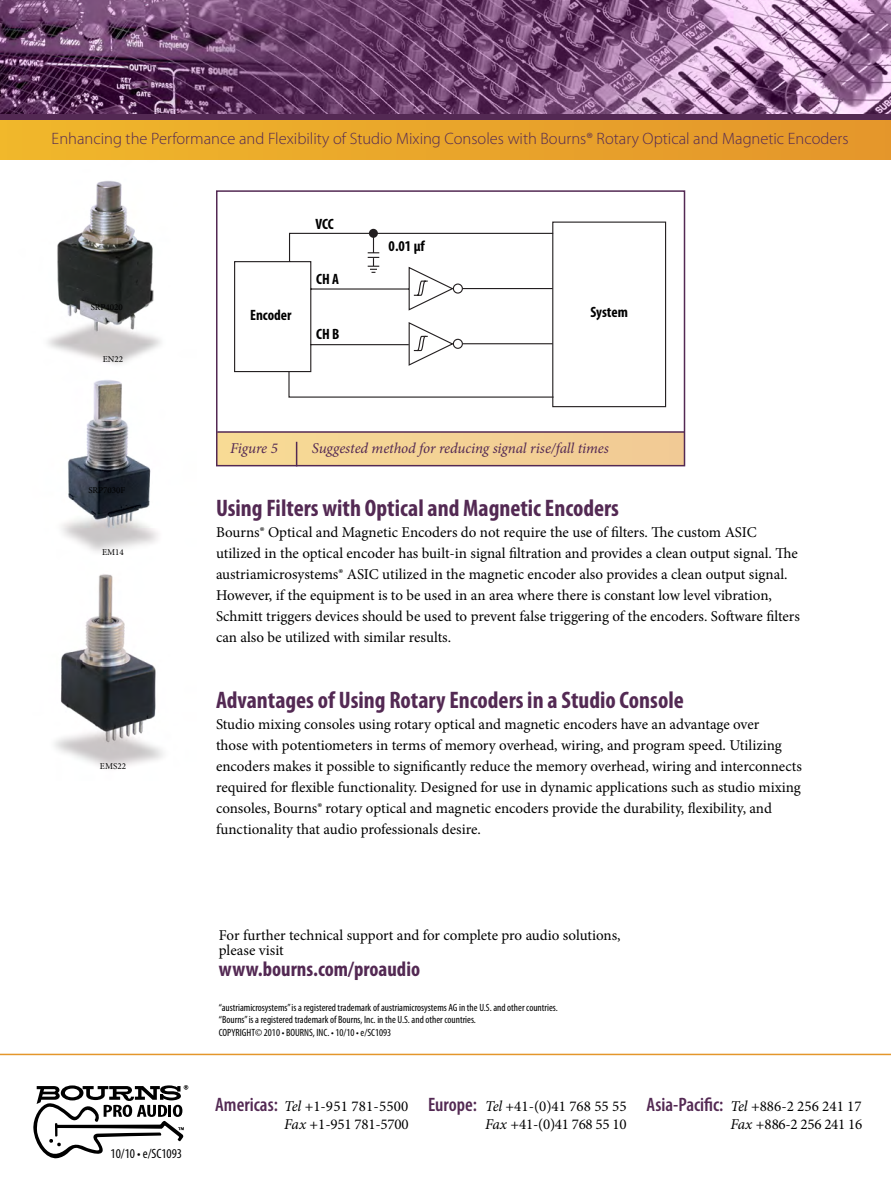
<style>
.page{position:relative;width:891px;height:1188px;background:#fff}
.page>*{position:absolute;margin:0;border:0;box-sizing:border-box;transform-origin:0 0}
.t1{font:700 condensed 24px "Myriad Pro";color:#532953}
.t2{font:700 condensed 21px "Myriad Pro";color:#532953}
.t3{font:300 16.5px "Myriad Pro";color:#532953}
.t4{font:15px/21px "Minion Pro";color:#000}
.t5{font:italic 15px "Minion Pro";letter-spacing:-.01em;color:#532953}
.t6{font:700 condensed 15px "Myriad Pro";color:#000}
.t7{font:condensed 13.5px "Myriad Pro";color:#000}
.t8{font:condensed 10.5px/12.6px "Myriad Pro";color:#000}
.t9{font:9px "Minion Pro";color:#000}
.s1{font-family:"Myriad Pro";font-weight:600;font-stretch:condensed;font-size:19.5px;color:#532953}
.s2{font-style:italic}
</style>
<div class="page">
<img style="left:12px;top:159px;width:189px;height:609px">
<img style="left:0;top:0;width:891px;height:115px">
<div style="left:0;top:117px;width:891px;height:42px;background:linear-gradient(to right,#f0b72b,#e4952b)"></div>
<div style="left:0;top:115px;width:891px;height:5px;background:#532953"></div>
<svg style="left:33px;top:1085px;width:155px;height:73px"></svg>
<div style="left:217px;top:432px;width:468px;height:33px;background:#f4d295"></div>
<hr style="left:217px;top:431px;width:468px;height:2px;background:#532953">
<svg style="left:296px;top:442px;width:1px;height:21px"></svg>
<div style="left:216px;top:190px;width:469px;height:276px;border:2px solid #532953"></div>
<hr style="left:0;top:1054px;width:891px;height:1px;background:#e4962b">
<svg style="left:234px;top:232px;width:318px;height:166px"></svg>
<div style="left:369px;top:229px;width:9px;height:9px;background:#231f20;border-radius:50%"></div>
<svg style="left:408px;top:280px;width:56px;height:86px"></svg>
<div style="left:552px;top:222px;width:114px;height:185px;border:1px solid #231f20"></div>
<p class="t3" style="left:52px;top:129px;width:798px">Enhancing the Performance and Flexibility of Studio Mixing Consoles with Bourns® Rotary Optical and Magnetic Encoders</p>
<p class="t9" style="left:91px;top:301px;width:34px">SRP4020</p>
<p class="t9" style="left:103px;top:353px;width:22px">EN22</p>
<p class="t9" style="left:88px;top:484px;width:38px">SRP7030F</p>
<p class="t9" style="left:102px;top:546px;width:23px">EM14</p>
<p class="t9" style="left:100px;top:760px;width:28px">EMS22</p>
<p class="t6" style="left:250px;top:307px;width:43px">Encoder</p>
<p class="t6" style="left:315px;top:216px;width:20px">VCC</p>
<p class="t6" style="left:316px;top:271px;width:24px">CH A</p>
<p class="t6" style="left:316px;top:326px;width:25px">CH B</p>
<p class="t6" style="left:389px;top:238px;width:38px">0.01 µf</p>
<p class="t6" style="left:590px;top:304px;width:39px">System</p>
<p class="t5" style="left:230px;top:438px;width:49px">Figure 5</p>
<p class="t5" style="left:312px;top:438px;width:298px">Suggested method for reducing signal rise/fall times</p>
<h1 class="t1" style="left:216px;top:494px;width:405px">Using Filters with Optical and Magnetic Encoders</h1>
<p class="t4" style="left:216px;top:521px;width:585px">Bourns® Optical and Magnetic Encoders do not require the use of filters. The custom ASIC utilized in the optical encoder has built-in signal filtration and provides a clean output signal. The austriamicrosystems® ASIC utilized in the magnetic encoder also provides a clean output signal.<br>However, if the equipment is to be used in an area where there is constant low level vibration, Schmitt triggers devices should be used to prevent false triggering of the encoders. Software filters can also be utilized with similar results.</p>
<h1 class="t1" style="left:216px;top:686px;width:469px">Advantages of Using Rotary Encoders in a Studio Console</h1>
<p class="t4" style="left:216px;top:713px;width:587px">Studio mixing consoles using rotary optical and magnetic encoders have an advantage over<br>those with potentiometers in terms of memory overhead, wiring, and program speed. Utilizing encoders makes it possible to significantly reduce the memory overhead, wiring and interconnects required for flexible functionality. Designed for use in dynamic applications such as studio mixing consoles, Bourns® rotary optical and magnetic encoders provide the durability, flexibility, and functionality that audio professionals desire.</p>
<p class="t7" style="left:110px;top:1146px;width:73px">10/10 • e/SC1093</p>
<p class="t4" style="left:219px;top:927px;width:403px;line-height:15px">For further technical support and for complete pro audio solutions, please visit</p>
<h2 class="t2" style="left:219px;top:957px;width:203px">www.bourns.com/proaudio</h2>
<p class="t8" style="left:219px;top:1001px;width:340px">“austriamicrosystems” is a registered trademark of austriamicrosystems AG in the U.S. and other countries. “Bourns” is a registered trademark of Bourns, Inc. in the U.S. and other countries.<br>COPYRIGHT© 2010 • BOURNS, INC. • 10/10 • e/SC1093</p>
<p class="t4" style="left:215px;top:1098px;width:195px;line-height:18px;text-align:right"><span class="s1">Americas:</span> <span class="s2">Tel</span> +1-951 781-5500<br><span class="s2">Fax</span> +1-951 781-5700</p>
<p class="t4" style="left:428px;top:1098px;width:200px;line-height:18px;text-align:right"><span class="s1">Europe:</span> <span class="s2">Tel</span> +41-(0)41 768 55 55<br><span class="s2">Fax</span> +41-(0)41 768 55 10</p>
<p class="t4" style="left:647px;top:1098px;width:217px;line-height:18px;text-align:right"><span class="s1">Asia-Pacific:</span> <span class="s2">Tel</span> +886-2 256 241 17<br><span class="s2">Fax</span> +886-2 256 241 16</p>
</div>
